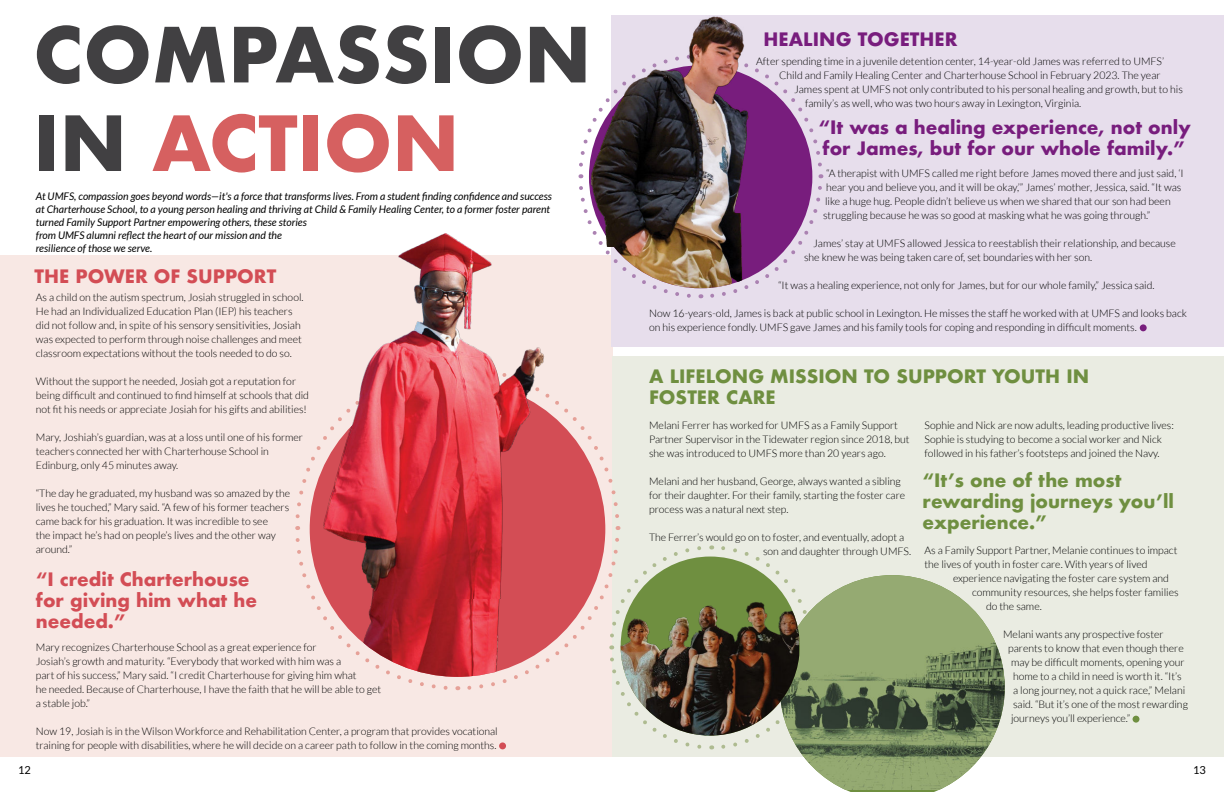
<style>
.page{position:relative;width:1224px;height:792px;background:#fff}
.page>*{position:absolute;margin:0;border:0;box-sizing:border-box;transform-origin:0 0}
.t1{font:700 73.8px/88.6px "Futura";color:#414042}
.t2{font:700 18px/21px "Futura";color:#6f8f40}
.t3{font:700 18px/21px "Futura";color:#781d7d}
.t4{font:700 18px/21px "Futura";color:#d34d55}
.t5{font:11px "Lato";color:#000}
.t6{font:300 10.5px/14px "Lato";color:#000}
.t7{font:italic 10.5px/13px "Lato";color:#000}
.s1{color:#d66060}
</style>
<div class="page">
<div style="left:0;top:256px;width:612px;height:501px;background:#f8e8e4"></div>
<div style="left:611px;top:15px;width:613px;height:331px;background:#e7deec"></div>
<svg style="left:576px;top:63px;width:248px;height:236px"></svg>
<img style="left:589px;top:65px;width:223px;height:223px;border-radius:112px">
<img style="left:580px;top:16px;width:167px;height:231px">
<div style="left:612px;top:356px;width:612px;height:401px;background:#eaece2"></div>
<img style="left:799px;top:575px;width:206px;height:215px">
<div style="left:1133px;top:716px;width:6px;height:7px;background:#6f8f40;border-radius:50%"></div>
<div style="left:1140px;top:324px;width:7px;height:7px;background:#781d7d;border-radius:50%"></div>
<svg style="left:467px;top:526px;width:348px;height:225px"></svg>
<svg style="left:555px;top:401px;width:64px;height:117px"></svg>
<svg style="left:295px;top:446px;width:24px;height:84px"></svg>
<svg style="left:295px;top:536px;width:163px;height:155px"></svg>
<img style="left:310px;top:381px;width:295px;height:296px;border-radius:148px">
<img style="left:319px;top:233px;width:235px;height:366px">
<h1 class="t1" style="left:34px;top:17px;width:559px">COMPASSION<br>IN <span class="s1">ACTION</span></h1>
<p class="t7" style="left:36px;top:190px;width:518px">At UMFS, compassion goes beyond words—it's a force that transforms lives. From a student finding confidence and success at Charterhouse School, to a young person healing and thriving at Child &amp; Family Healing Center, to a former foster parent turned Family Support Partner empowering others, these stories<br>from UMFS alumni reflect the heart of our mission and the<br>resilience of those we serve.</p>
<h2 class="t4" style="left:35px;top:267px;width:243px">THE POWER OF SUPPORT</h2>
<p class="t6" style="left:36px;top:291px;width:269px">As a child on the autism spectrum, Josiah struggled in school.<br>He had an Individualized Education Plan (IEP) his teachers did not follow and, in spite of his sensory sensitivities, Josiah was expected to perform through noise challenges and meet classroom expectations without the tools needed to do so.</p>
<p class="t6" style="left:36px;top:375px;width:275px">Without the support he needed, Josiah got a reputation for being difficult and continued to find himself at schools that did not fit his needs or appreciate Josiah for his gifts and abilities!</p>
<p class="t6" style="left:36px;top:431px;width:269px">Mary, Joshiah’s guardian, was at a loss until one of his former teachers connected her with Charterhouse School in<br>Edinburg, only 45 minutes away.</p>
<p class="t6" style="left:36px;top:487px;width:256px">“The day he graduated, my husband was so amazed by the lives he touched,” Mary said. “A few of his former teachers came back for his graduation. It was incredible to see<br>the impact he’s had on people’s lives and the other way around.”</p>
<h2 class="t4" style="left:36px;top:570px;width:223px">“I credit Charterhouse for giving him what he needed.”</h2>
<p class="t6" style="left:36px;top:641px;width:347px">Mary recognizes Charterhouse School as a great experience for<br>Josiah’s growth and maturity. “Everybody that worked with him was a<br>part of his success,” Mary said. “I credit Charterhouse for giving him what<br>he needed. Because of Charterhouse, I have the faith that he will be able to get a stable job.”</p>
<p class="t6" style="left:36px;top:725px;width:463px">Now 19, Josiah is in the Wilson Workforce and Rehabilitation Center, a program that provides vocational training for people with disabilities, where he will decide on a career path to follow in the coming months.</p>
<h2 class="t3" style="left:763px;top:30px;width:196px">HEALING TOGETHER</h2>
<p class="t6" style="left:756px;top:55px;width:410px">After spending time in a juvenile detention center, 14-year-old James was referred to UMFS’</p>
<p class="t6" style="left:779px;top:69px;width:383px">Child and Family Healing Center and Charterhouse School in February 2023. The year</p>
<p class="t6" style="left:794px;top:83px;width:390px">James spent at UMFS not only contributed to his personal healing and growth, but to his</p>
<p class="t6" style="left:805px;top:97px;width:278px">family’s as well, who was two hours away in Lexington, Virginia.</p>
<h2 class="t3" style="left:818px;top:118px;width:374px">“It was a healing experience, not only for James, but for our whole family.”</h2>
<p class="t6" style="left:823px;top:167px;width:362px">“A therapist with UMFS called me right before James moved there and just said, ‘I hear you and believe you, and it will be okay,’” James’ mother, Jessica, said. “It was like a huge hug. People didn’t believe us when we shared that our son had been struggling because he was so good at masking what he was going through.”</p>
<p class="t6" style="left:804px;top:237px;width:373px;text-indent:9px">James’ stay at UMFS allowed Jessica to reestablish their relationship, and because she knew he was being taken care of, set boundaries with her son.</p>
<p class="t6" style="left:778px;top:279px;width:378px">“It was a healing experience, not only for James, but for our whole family,” Jessica said.</p>
<p class="t6" style="left:649px;top:307px;width:539px">Now 16-years-old, James is back at public school in Lexington. He misses the staff he worked with at UMFS and looks back on his experience fondly. UMFS gave James and his family tools for coping and responding in difficult moments.</p>
<h2 class="t2" style="left:649px;top:367px;width:441px;line-height:21.6px">A LIFELONG MISSION TO SUPPORT YOUTH IN<br>FOSTER CARE</h2>
<p class="t6" style="left:649px;top:418px;width:262px">Melani Ferrer has worked for UMFS as a Family Support<br>Partner Supervisor in the Tidewater region since 2018, but she was introduced to UMFS more than 20 years ago.</p>
<p class="t6" style="left:649px;top:474px;width:258px">Melani and her husband, George, always wanted a sibling for their daughter. For their family, starting the foster care process was a natural next step.</p>
<p class="t6" style="left:763px;top:530px;width:149px;text-indent:-114px">The Ferrer’s would go on to foster, and eventually, adopt a son and daughter through UMFS.</p>
<p class="t6" style="left:925px;top:418px;width:251px">Sophie and Nick are now adults, leading productive lives:<br>Sophie is studying to become a social worker and Nick followed in his father’s footsteps and joined the Navy.</p>
<h2 class="t2" style="left:923px;top:471px;width:253px">“It’s one of the most rewarding journeys you’ll experience.”</h2>
<p class="t6" style="left:925px;top:544px;width:254px">As a Family Support Partner, Melanie continues to impact the lives of youth in foster care. With years of lived</p>
<p class="t6" style="left:953px;top:572px;width:217px">experience navigating the foster care system and</p>
<p class="t6" style="left:972px;top:586px;width:208px">community resources, she helps foster families</p>
<p class="t6" style="left:986px;top:600px;width:57px">do the same.</p>
<p class="t6" style="left:1003px;top:628px;width:162px">Melani wants any prospective foster</p>
<p class="t6" style="left:1008px;top:642px;width:177px">parents to know that even though there</p>
<p class="t6" style="left:1011px;top:656px;width:175px">may be difficult moments, opening your</p>
<p class="t6" style="left:1013px;top:670px;width:170px">home to a child in need is worth it. “It’s</p>
<p class="t6" style="left:1013px;top:684px;width:174px">a long journey, not a quick race,” Melani</p>
<p class="t6" style="left:1013px;top:698px;width:176px">said. “But it’s one of the most rewarding</p>
<p class="t6" style="left:1011px;top:712px;width:121px">journeys you’ll experience.”</p>
<p class="t5" style="left:18px;top:766px;width:14px">12</p>
<p class="t5" style="left:1193px;top:764px;width:14px">13</p>
</div>
